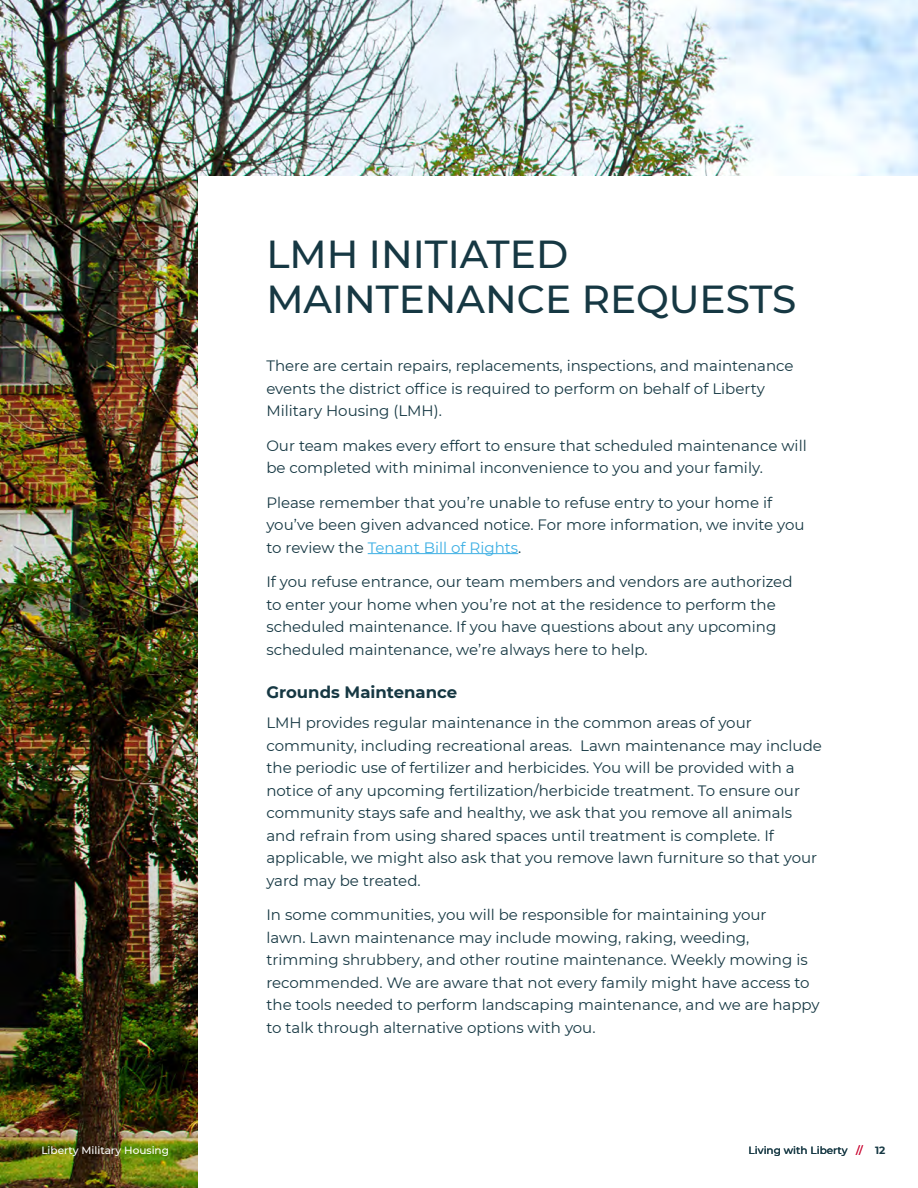
<style>
.page{position:relative;width:918px;height:1188px;background:#fff}
.page>*{position:absolute;margin:0;border:0;box-sizing:border-box;transform-origin:0 0}
.t1{font:500 39px/45px "Montserrat";color:#163843}
.t2{font:700 16.5px "Montserrat";color:#163843}
.t3{font:15px/22.5px "Montserrat";color:#163843}
.t4{font:500 10.5px "Montserrat";color:#fff}
.t5{font:500 10.5px "Montserrat";color:#163843}
.s1{color:#3cafe4}
.s2{color:#cf1f46}
.s3{font-weight:700}
</style>
<div class="page">
<img style="left:0;top:0;width:918px;height:1188px">
<div style="left:199px;top:176px;width:719px;height:1012px;background:#fff"></div>
<hr style="left:368px;top:553px;width:150px;height:1px;background:#3cafe4">
<h1 class="t1" style="left:266px;top:230px;width:531px">LMH INITIATED<br>MAINTENANCE REQUESTS</h1>
<p class="t3" style="left:266px;top:354px;width:529px">There are certain repairs, replacements, inspections, and maintenance events the district office is required to perform on behalf of Liberty<br>Military Housing (LMH).</p>
<p class="t3" style="left:266px;top:433px;width:542px">Our team makes every effort to ensure that scheduled maintenance will be completed with minimal inconvenience to you and your family.</p>
<p class="t3" style="left:266px;top:490px;width:540px">Please remember that you’re unable to refuse entry to your home if you’ve been given advanced notice. For more information, we invite you to review the <span class="s1">Tenant Bill of Rights</span>.</p>
<p class="t3" style="left:266px;top:570px;width:528px">If you refuse entrance, our team members and vendors are authorized to enter your home when you’re not at the residence to perform the scheduled maintenance. If you have questions about any upcoming scheduled maintenance, we’re always here to help.</p>
<p class="t2" style="left:266px;top:680px;width:192px">Grounds Maintenance</p>
<p class="t3" style="left:266px;top:711px;width:557px">LMH provides regular maintenance in the common areas of your community, including recreational areas. Lawn maintenance may include the periodic use of fertilizer and herbicides. You will be provided with a notice of any upcoming fertilization/herbicide treatment. To ensure our community stays safe and healthy, we ask that you remove all animals and refrain from using shared spaces until treatment is complete. If applicable, we might also ask that you remove lawn furniture so that your yard may be treated.</p>
<p class="t3" style="left:266px;top:903px;width:555px">In some communities, you will be responsible for maintaining your<br>lawn. Lawn maintenance may include mowing, raking, weeding, trimming shrubbery, and other routine maintenance. Weekly mowing is recommended. We are aware that not every family might have access to the tools needed to perform landscaping maintenance, and we are happy to talk through alternative options with you.</p>
<p class="t4" style="left:41px;top:1143px;width:129px">Liberty Military Housing</p>
<p class="t5" style="left:749px;top:1143px;width:138px">Living with Liberty <span class="s2">//</span> <span class="s3">12</span></p>
</div>
